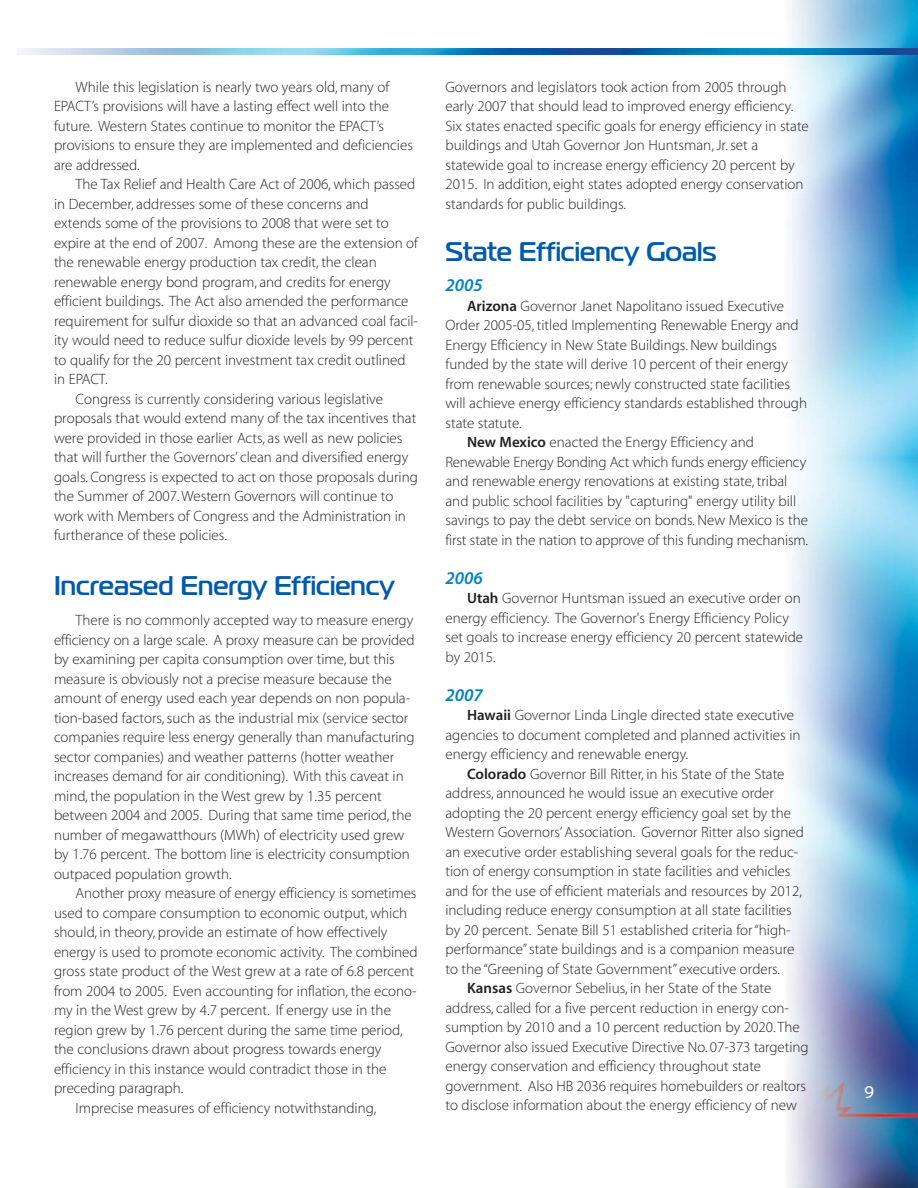
<style>
.page{position:relative;width:918px;height:1188px;background:#fff}
.page>*{position:absolute;margin:0;border:0;box-sizing:border-box;transform-origin:0 0}
.t1{font:700 27px "Magistral A";color:#005aaa}
.t2{font:18px "Myriad MM It 565 600";color:#0083c2}
.t3{font:18px "Myriad MM 400 700";color:#fff}
.t4{font:15px/19.5px "Myriad MM 215 600";color:#231f20}
.s1{font-family:"Myriad MM 565 600"}
</style>
<div class="page">
<img style="left:19px;top:0;width:899px;height:1188px">
<img style="left:19px;top:49px;width:899px;height:6px">
<p class="t4" style="left:54px;top:78px;width:360px;text-indent:22px">While this legislation is nearly two years old, many of EPACT’s provisions will have a lasting effect well into the future. Western States continue to monitor the EPACT’s provisions to ensure they are implemented and deficiencies are addressed.</p>
<p class="t4" style="left:76px;top:176px;width:341px">The Tax Relief and Health Care Act of 2006, which passed</p>
<p class="t4" style="left:54px;top:195px;width:316px">in December, addresses some of these concerns and</p>
<p class="t4" style="left:54px;top:215px;width:336px">extends some of the provisions to 2008 that were set to</p>
<p class="t4" style="left:54px;top:234px;width:366px">expire at the end of 2007. Among these are the extension of</p>
<p class="t4" style="left:54px;top:254px;width:324px">the renewable energy production tax credit, the clean</p>
<p class="t4" style="left:54px;top:273px;width:338px">renewable energy bond program, and credits for energy</p>
<p class="t4" style="left:54px;top:293px;width:356px">efficient buildings. The Act also amended the performance</p>
<p class="t4" style="left:54px;top:312px;width:366px">requirement for sulfur dioxide so that an advanced coal facil-</p>
<p class="t4" style="left:54px;top:332px;width:361px">ity would need to reduce sulfur dioxide levels by 99 percent</p>
<p class="t4" style="left:54px;top:351px;width:353px">to qualify for the 20 percent investment tax credit outlined</p>
<p class="t4" style="left:54px;top:371px;width:55px">in EPACT.</p>
<p class="t4" style="left:76px;top:390px;width:309px">Congress is currently considering various legislative</p>
<p class="t4" style="left:54px;top:410px;width:364px">proposals that would extend many of the tax incentives that</p>
<p class="t4" style="left:54px;top:429px;width:350px">were provided in those earlier Acts, as well as new policies</p>
<p class="t4" style="left:54px;top:449px;width:356px">that will further the Governors’ clean and diversified energy</p>
<p class="t4" style="left:54px;top:468px;width:365px">goals. Congress is expected to act on those proposals during</p>
<p class="t4" style="left:54px;top:488px;width:341px">the Summer of 2007. Western Governors will continue to</p>
<p class="t4" style="left:54px;top:507px;width:353px">work with Members of Congress and the Administration in</p>
<p class="t4" style="left:54px;top:527px;width:175px">furtherance of these policies.</p>
<h1 class="t1" style="left:54px;top:576px;width:342px">Increased Energy Efficiency</h1>
<p class="t4" style="left:54px;top:612px;width:362px;text-indent:22px">There is no commonly accepted way to measure energy efficiency on a large scale. A proxy measure can be provided by examining per capita consumption over time, but this measure is obviously not a precise measure because the amount of energy used each year depends on non popula&shy;tion-based factors, such as the industrial mix (service sector companies require less energy generally than manufacturing sector companies) and weather patterns (hotter weather increases demand for air conditioning). With this caveat in mind, the population in the West grew by 1.35 percent between 2004 and 2005. During that same time period, the number of megawatthours (MWh) of electricity used grew by 1.76 percent. The bottom line is electricity consumption outpaced population growth.</p>
<p class="t4" style="left:76px;top:885px;width:342px">Another proxy measure of energy efficiency is sometimes</p>
<p class="t4" style="left:54px;top:905px;width:355px">used to compare consumption to economic output, which</p>
<p class="t4" style="left:54px;top:924px;width:335px">should, in theory, provide an estimate of how effectively</p>
<p class="t4" style="left:54px;top:944px;width:365px">energy is used to promote economic activity. The combined</p>
<p class="t4" style="left:54px;top:963px;width:362px">gross state product of the West grew at a rate of 6.8 percent</p>
<p class="t4" style="left:54px;top:983px;width:364px">from 2004 to 2005. Even accounting for inflation, the econo-</p>
<p class="t4" style="left:54px;top:1002px;width:338px">my in the West grew by 4.7 percent. If energy use in the</p>
<p class="t4" style="left:54px;top:1022px;width:350px">region grew by 1.76 percent during the same time period,</p>
<p class="t4" style="left:54px;top:1041px;width:329px">the conclusions drawn about progress towards energy</p>
<p class="t4" style="left:54px;top:1061px;width:334px">efficiency in this instance would contradict those in the</p>
<p class="t4" style="left:54px;top:1080px;width:131px">preceding paragraph.</p>
<p class="t4" style="left:76px;top:1100px;width:302px">Imprecise measures of efficiency notwithstanding,</p>
<p class="t4" style="left:446px;top:78px;width:365px">Governors and legislators took action from 2005 through early 2007 that should lead to improved energy efficiency.<br>Six states enacted specific goals for energy efficiency in state buildings and Utah Governor Jon Huntsman, Jr. set a statewide goal to increase energy efficiency 20 percent by 2015. In addition, eight states adopted energy conservation standards for public buildings.</p>
<h1 class="t1" style="left:446px;top:242px;width:273px">State Efficiency Goals</h1>
<p class="t2" style="left:446px;top:279px;width:39px">2005</p>
<p class="t4" style="left:467px;top:298px;width:319px"><span class="s1">Arizona</span> Governor Janet Napolitano issued Executive</p>
<p class="t4" style="left:446px;top:317px;width:355px">Order 2005-05, titled Implementing Renewable Energy and</p>
<p class="t4" style="left:446px;top:337px;width:333px">Energy Efficiency in New State Buildings. New buildings</p>
<p class="t4" style="left:446px;top:356px;width:344px">funded by the state will derive 10 percent of their energy</p>
<p class="t4" style="left:446px;top:376px;width:346px">from renewable sources; newly constructed state facilities</p>
<p class="t4" style="left:446px;top:395px;width:363px">will achieve energy efficiency standards established through</p>
<p class="t4" style="left:446px;top:415px;width:78px">state statute.</p>
<p class="t4" style="left:467px;top:434px;width:288px"><span class="s1">New Mexico</span> enacted the Energy Efficiency and</p>
<p class="t4" style="left:446px;top:454px;width:362px">Renewable Energy Bonding Act which funds energy efficiency</p>
<p class="t4" style="left:446px;top:473px;width:343px">and renewable energy renovations at existing state, tribal</p>
<p class="t4" style="left:446px;top:493px;width:352px">and public school facilities by "capturing" energy utility bill</p>
<p class="t4" style="left:446px;top:512px;width:364px">savings to pay the debt service on bonds. New Mexico is the</p>
<p class="t4" style="left:446px;top:532px;width:364px">first state in the nation to approve of this funding mechanism.</p>
<p class="t2" style="left:446px;top:571px;width:39px">2006</p>
<p class="t4" style="left:446px;top:590px;width:359px;text-indent:22px"><span class="s1">Utah</span> Governor Huntsman issued an executive order on energy efficiency. The Governor's Energy Efficiency Policy set goals to increase energy efficiency 20 percent statewide by 2015.</p>
<p class="t2" style="left:446px;top:688px;width:39px">2007</p>
<p class="t4" style="left:446px;top:707px;width:357px;text-indent:22px"><span class="s1">Hawaii</span> Governor Linda Lingle directed state executive agencies to document completed and planned activities in energy efficiency and renewable energy.</p>
<p class="t4" style="left:467px;top:766px;width:319px"><span class="s1">Colorado</span> Governor Bill Ritter, in his State of the State</p>
<p class="t4" style="left:446px;top:785px;width:330px">address, announced he would issue an executive order</p>
<p class="t4" style="left:446px;top:805px;width:347px">adopting the 20 percent energy efficiency goal set by the</p>
<p class="t4" style="left:446px;top:824px;width:360px">Western Governors’ Association. Governor Ritter also signed</p>
<p class="t4" style="left:446px;top:844px;width:354px">an executive order establishing several goals for the reduc-</p>
<p class="t4" style="left:446px;top:863px;width:346px">tion of energy consumption in state facilities and vehicles</p>
<p class="t4" style="left:446px;top:883px;width:358px">and for the use of efficient materials and resources by 2012,</p>
<p class="t4" style="left:446px;top:902px;width:348px">including reduce energy consumption at all state facilities</p>
<p class="t4" style="left:446px;top:922px;width:347px">by 20 percent. Senate Bill 51 established criteria for “high-</p>
<p class="t4" style="left:446px;top:941px;width:350px">performance” state buildings and is a companion measure</p>
<p class="t4" style="left:446px;top:961px;width:336px">to the “Greening of State Government” executive orders.</p>
<p class="t4" style="left:467px;top:980px;width:306px"><span class="s1">Kansas</span> Governor Sebelius, in her State of the State</p>
<p class="t4" style="left:446px;top:1000px;width:345px">address, called for a five percent reduction in energy con-</p>
<p class="t4" style="left:446px;top:1019px;width:356px">sumption by 2010 and a 10 percent reduction by 2020. The</p>
<p class="t4" style="left:446px;top:1039px;width:365px">Governor also issued Executive Directive No. 07-373 targeting</p>
<p class="t4" style="left:446px;top:1058px;width:317px">energy conservation and efficiency throughout state</p>
<p class="t4" style="left:446px;top:1078px;width:362px">government. Also HB 2036 requires homebuilders or realtors</p>
<p class="t4" style="left:446px;top:1097px;width:353px">to disclose information about the energy efficiency of new</p>
<p class="t3" style="left:864px;top:1085px;width:12px">9</p>
</div>
